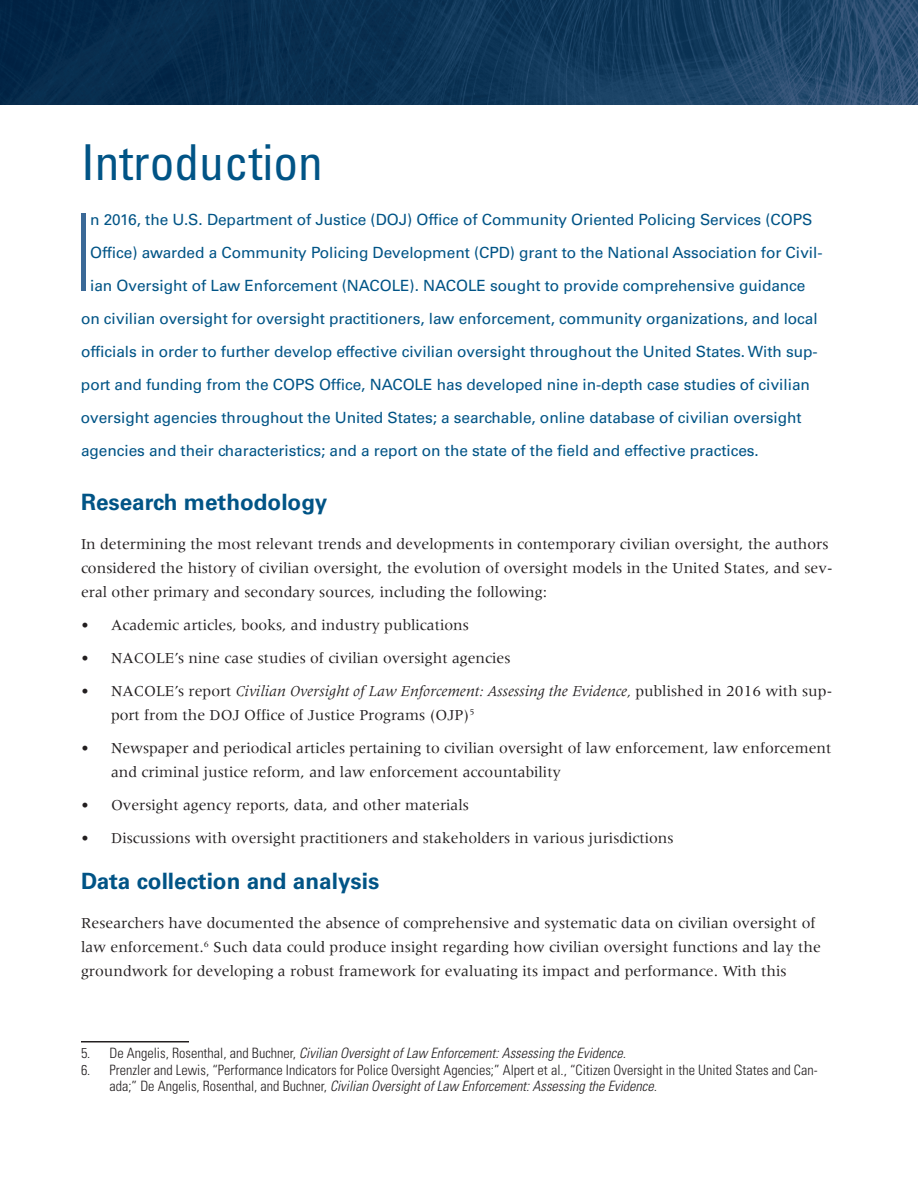
<style>
.page{position:relative;width:918px;height:1188px;background:#fff}
.page>*{position:absolute;margin:0;border:0;box-sizing:border-box;transform-origin:0 0}
.t1{font:100 ultra-condensed 106.8px "Univers LT Std";color:#3b6997}
.t2{font:condensed 49.5px "Univers LT Std";color:#015486}
.t3{font:700 22.5px "Univers LT Std";color:#015486}
.t4{font:15.75px/24px "Meridien LT Std";color:#231f20}
.t5{font:15.45px "Univers LT Std";letter-spacing:-.005em;color:#015486}
.t6{font:300 condensed 14.25px/16.5px "Univers LT Std";color:#231f20}
.t7{font:italic 300 condensed 14.25px "Univers LT Std";color:#231f20}
.s1{font-style:italic}
.s2{font-style:normal}
</style>
<div class="page">
<img style="left:0;top:0;width:918px;height:104px">
<hr style="left:81px;top:1041px;width:108px;height:1px;background:#231f20">
<h2 class="t2" style="left:81px;top:131px;width:244px">Introduction</h2>
<p class="t1" style="left:77px;top:199px;width:13px">I</p>
<p class="t5" style="left:90px;top:210px;width:724px">n 2016, the U.S. Department of Justice (DOJ) Office of Community Oriented Policing Services (COPS</p>
<p class="t5" style="left:90px;top:243px;width:734px">Office) awarded a Community Policing Development (CPD) grant to the National Association for Civil-</p>
<p class="t5" style="left:90px;top:276px;width:717px">ian Oversight of Law Enforcement (NACOLE). NACOLE sought to provide comprehensive guidance</p>
<p class="t5" style="left:81px;top:309px;width:738px">on civilian oversight for oversight practitioners, law enforcement, community organizations, and local</p>
<p class="t5" style="left:81px;top:342px;width:738px">officials in order to further develop effective civilian oversight throughout the United States. With sup-</p>
<p class="t5" style="left:81px;top:375px;width:731px">port and funding from the COPS Office, NACOLE has developed nine in-depth case studies of civilian</p>
<p class="t5" style="left:81px;top:408px;width:722px">oversight agencies throughout the United States; a searchable, online database of civilian oversight</p>
<p class="t5" style="left:81px;top:441px;width:677px">agencies and their characteristics; and a report on the state of the field and effective practices.</p>
<h3 class="t3" style="left:81px;top:489px;width:248px">Research methodology</h3>
<p class="t4" style="left:81px;top:532px;width:754px">In determining the most relevant trends and developments in contemporary civilian oversight, the authors considered the history of civilian oversight, the evolution of oversight models in the United States, and sev&shy;eral other primary and secondary sources, including the following:</p>
<p class="t4" style="left:81px;top:613px;width:389px">• Academic articles, books, and industry publications</p>
<p class="t4" style="left:81px;top:646px;width:431px">• NACOLE’s nine case studies of civilian oversight agencies</p>
<p class="t4" style="left:111px;top:679px;width:723px;text-indent:-30px">• NACOLE’s report <span class="s1">Civilian Oversight of Law Enforcement: Assessing the Evidence,</span> published in 2016 with sup&shy;port from the DOJ Office of Justice Programs (OJP)<sup>5</sup></p>
<p class="t4" style="left:111px;top:736px;width:722px;text-indent:-30px">• Newspaper and periodical articles pertaining to civilian oversight of law enforcement, law enforcement and criminal justice reform, and law enforcement accountability</p>
<p class="t4" style="left:81px;top:793px;width:389px">• Oversight agency reports, data, and other materials</p>
<p class="t4" style="left:81px;top:826px;width:594px">• Discussions with oversight practitioners and stakeholders in various jurisdictions</p>
<h3 class="t3" style="left:81px;top:868px;width:300px">Data collection and analysis</h3>
<p class="t4" style="left:81px;top:911px;width:741px">Researchers have documented the absence of comprehensive and systematic data on civilian oversight of law enforcement.<sup>6</sup> Such data could produce insight regarding how civilian oversight functions and lay the groundwork for developing a robust framework for evaluating its impact and performance. With this</p>
<p class="t7" style="left:81px;top:1045px;width:546px"><span class="s2">5. De Angelis, Rosenthal, and Buchner,</span> Civilian Oversight of Law Enforcement: Assessing the Evidence.</p>
<p class="t6" style="left:110px;top:1061px;width:710px;text-indent:-29px">6. Prenzler and Lewis, “Performance Indicators for Police Oversight Agencies;” Alpert et al., “Citizen Oversight in the United States and Can&shy;ada;” De Angelis, Rosenthal, and Buchner, <span class="s1">Civilian Oversight of Law Enforcement: Assessing the Evidence.</span></p>
</div>
